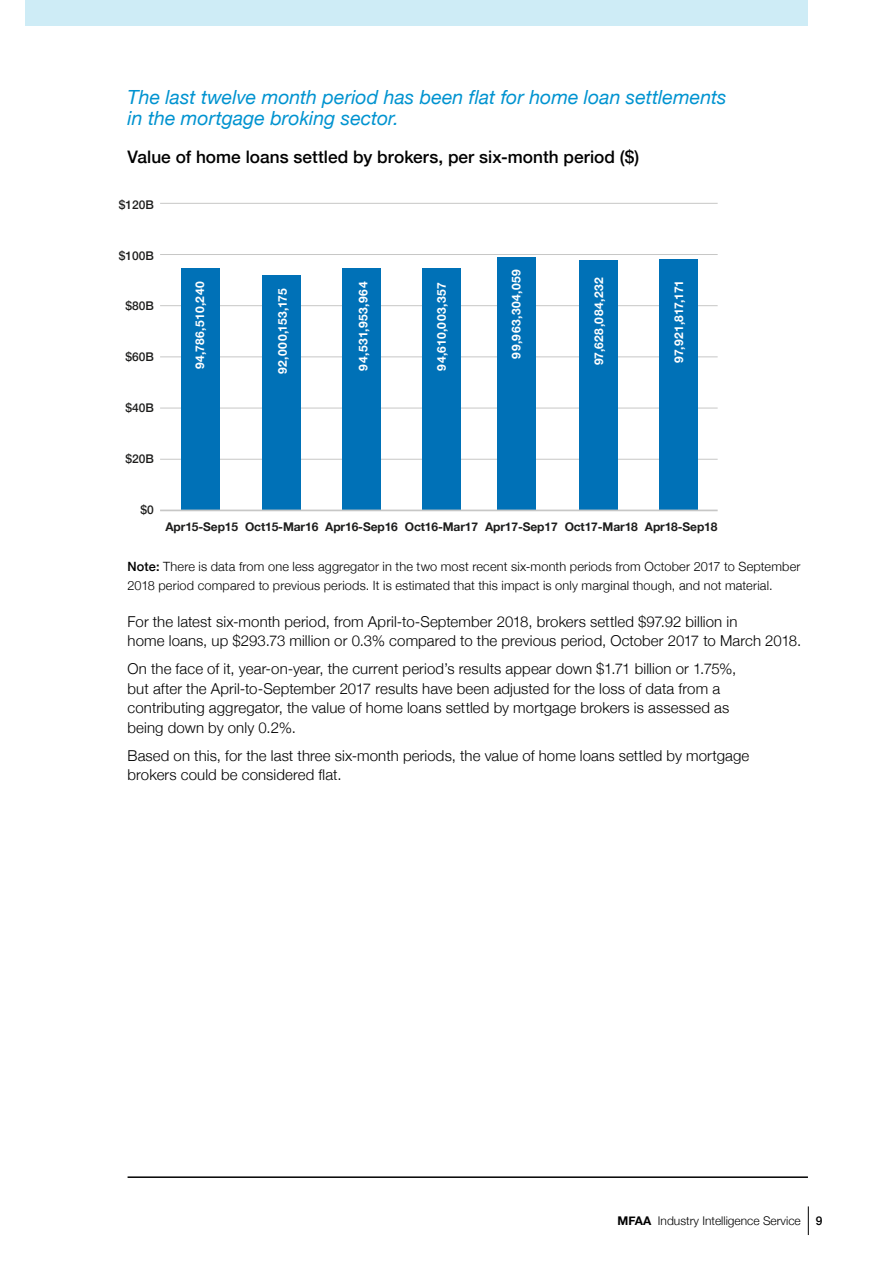
<style>
.page{position:relative;width:893px;height:1263px;background:#fff}
.page>*{position:absolute;margin:0;border:0;box-sizing:border-box;transform-origin:0 0}
.t1{font:italic 19.5px/21px "Helvetica Neue";color:#0093d0}
.t2{font:500 17.25px "Helvetica Neue";color:#000}
.t3{font:300 15px/19.5px "Helvetica Neue";letter-spacing:.005em;color:#000}
.t4{font:300 12.75px/19.5px "Helvetica Neue";letter-spacing:.015em;color:#000}
.t5{font:700 12px "Helvetica Neue";letter-spacing:-.01em;color:#1d1d1c}
.t6{font:700 12px "Helvetica Neue";letter-spacing:.04em;color:#fff}
.t7{font:300 12px "Helvetica Neue";color:#000}
.t8{font:500 12px "Helvetica Neue";color:#1d1d1c}
.t9{font:700 12px "Helvetica Neue";letter-spacing:.01em;color:#fff}
.s1{font-weight:500}
.s2{font-weight:700}
</style>
<div class="page">
<svg style="left:808px;top:1206px;width:1px;height:29px"></svg>
<div style="left:26px;top:0;width:782px;height:26px;background:#ceecf6"></div>
<hr style="left:128px;top:1176px;width:680px;height:2px;background:#000">
<hr style="left:160px;top:459px;width:558px;height:1px;background:#c7c7c6">
<hr style="left:160px;top:203px;width:558px;height:1px;background:#c7c7c6">
<hr style="left:160px;top:254px;width:558px;height:1px;background:#c7c7c6">
<hr style="left:160px;top:305px;width:558px;height:1px;background:#c7c7c6">
<hr style="left:160px;top:356px;width:558px;height:1px;background:#c7c7c6">
<hr style="left:160px;top:408px;width:558px;height:1px;background:#c7c7c6">
<div style="left:181px;top:268px;width:38px;height:242px;background:#0071b7"></div>
<div style="left:263px;top:275px;width:38px;height:235px;background:#0071b7"></div>
<div style="left:342px;top:268px;width:39px;height:242px;background:#0071b7"></div>
<div style="left:422px;top:268px;width:39px;height:242px;background:#0071b7"></div>
<div style="left:498px;top:257px;width:38px;height:253px;background:#0071b7"></div>
<div style="left:659px;top:260px;width:38px;height:250px;background:#0071b7"></div>
<div style="left:579px;top:261px;width:38px;height:249px;background:#0071b7"></div>
<hr style="left:160px;top:510px;width:558px;height:1px;background:#c7c7c6">
<h1 class="t1" style="left:128px;top:87px;width:600px">The last twelve month period has been flat for home loan settlements in the mortgage broking sector.</h1>
<p class="t2" style="left:128px;top:143px;width:513px">Value of home loans settled by brokers, per six-month period ($)</p>
<p class="t5" style="left:157px;top:151px;width:365px">Value of home loans settled by brokers, per six month period ($)</p>
<p class="t8" style="left:119px;top:195px;width:37px">$120B</p>
<p class="t8" style="left:119px;top:246px;width:37px">$100B</p>
<p class="t8" style="left:125px;top:296px;width:30px">$80B</p>
<p class="t8" style="left:125px;top:347px;width:30px">$60B</p>
<p class="t8" style="left:125px;top:398px;width:30px">$40B</p>
<p class="t6" style="left:190px;top:369px;width:89px;rotate:-90deg">94,786,510,240</p>
<p class="t6" style="left:273px;top:374px;width:87px;rotate:-90deg">92,000,153,175</p>
<p class="t6" style="left:354px;top:371px;width:90px;rotate:-90deg">94,531,953,964</p>
<p class="t6" style="left:432px;top:371px;width:90px;rotate:-90deg">94,610,003,357</p>
<p class="t6" style="left:507px;top:359px;width:91px;rotate:-90deg">99,963,304,059</p>
<p class="t6" style="left:590px;top:365px;width:90px;rotate:-90deg">97,628,084,232</p>
<p class="t9" style="left:669px;top:363px;width:84px;rotate:-90deg">97,921,817,171</p>
<p class="t8" style="left:125px;top:449px;width:30px">$20B</p>
<p class="t8" style="left:141px;top:500px;width:15px">$0</p>
<p class="t5" style="left:166px;top:517px;width:74px">Apr15-Sep15</p>
<p class="t5" style="left:245px;top:517px;width:75px">Oct15-Mar16</p>
<p class="t5" style="left:325px;top:517px;width:74px">Apr16-Sep16</p>
<p class="t5" style="left:405px;top:517px;width:75px">Oct16-Mar17</p>
<p class="t5" style="left:485px;top:517px;width:74px">Apr17-Sep17</p>
<p class="t5" style="left:565px;top:517px;width:75px">Oct17-Mar18</p>
<p class="t5" style="left:645px;top:517px;width:74px">Apr18-Sep18</p>
<p class="t4" style="left:128px;top:556px;width:674px"><span class="s1">Note:</span> There is data from one less aggregator in the two most recent six-month periods from October 2017 to September<br>2018 period compared to previous periods. It is estimated that this impact is only marginal though, and not material.</p>
<p class="t3" style="left:128px;top:611px;width:675px">For the latest six-month period, from April-to-September 2018, brokers settled $97.92 billion in<br>home loans, up $293.73 million or 0.3% compared to the previous period, October 2017 to March 2018.</p>
<p class="t3" style="left:128px;top:658px;width:610px">On the face of it, year-on-year, the current period’s results appear down $1.71 billion or 1.75%, but after the April-to-September 2017 results have been adjusted for the loss of data from a contributing aggregator, the value of home loans settled by mortgage brokers is assessed as being down by only 0.2%.</p>
<p class="t3" style="left:128px;top:745px;width:623px">Based on this, for the last three six-month periods, the value of home loans settled by mortgage brokers could be considered flat.</p>
<p class="t5" style="left:194px;top:578px;width:195px">Total Value ($) of New settlements</p>
<p class="t7" style="left:617px;top:1211px;width:206px"><span class="s2">MFAA</span> Industry Intelligence Service <span class="s1">9</span></p>
</div>
